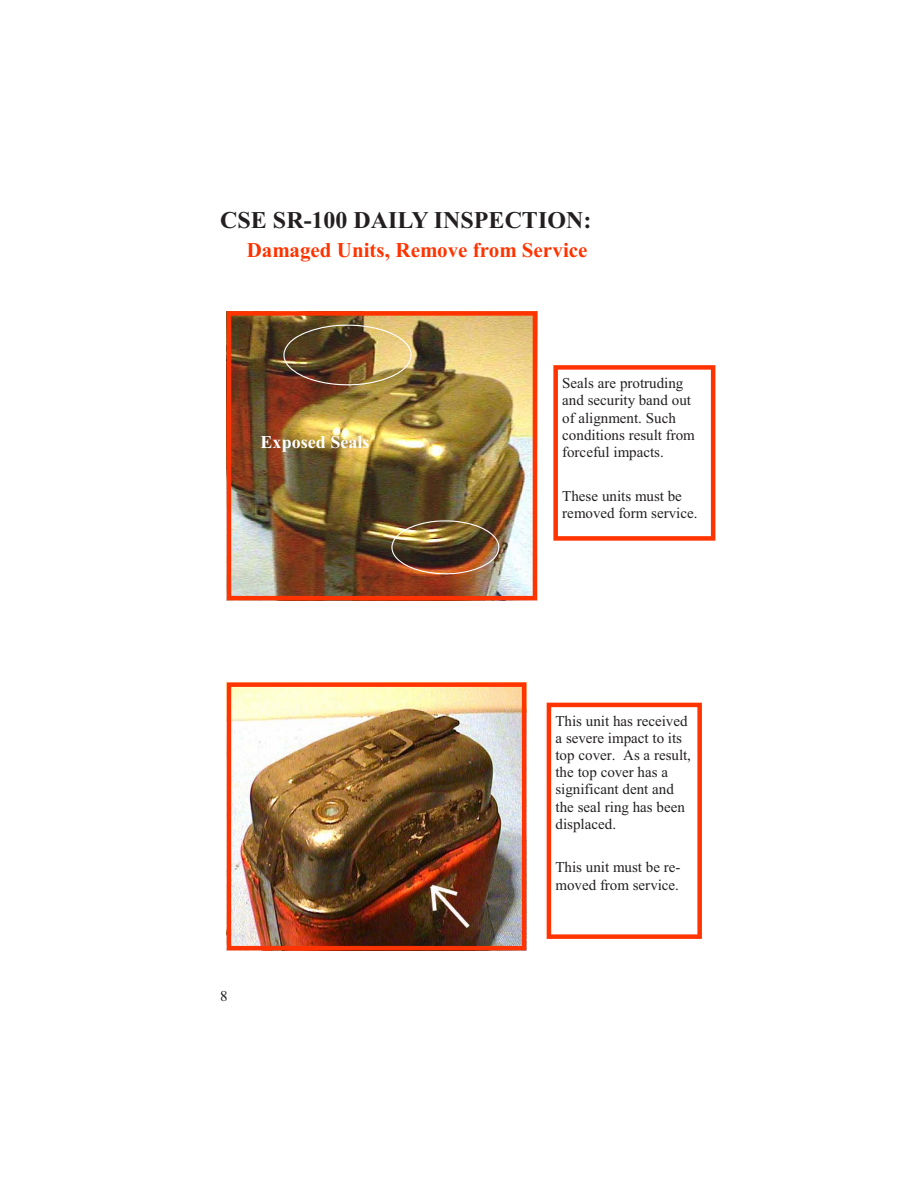
<style>
.page{position:relative;width:918px;height:1188px;background:#fff}
.page>*{position:absolute;margin:0;border:0;box-sizing:border-box;transform-origin:0 0}
.t1{font:700 24px "Times New Roman";color:#231f20}
.t2{font:700 21px "Times New Roman";color:#f30}
.t3{font:700 18px "Times New Roman";color:#fff}
.t4{font:15px/17.1px "Times New Roman";color:#231f20}
</style>
<div class="page">
<img style="left:227px;top:311px;width:310px;height:289px">
<img style="left:283px;top:325px;width:129px;height:60px">
<img style="left:391px;top:520px;width:108px;height:54px">
<svg style="left:553px;top:365px;width:162px;height:176px"></svg>
<img style="left:227px;top:682px;width:299px;height:268px">
<svg style="left:547px;top:703px;width:155px;height:236px"></svg>
<h1 class="t1" style="left:220px;top:212px;width:373px">CSE SR-100 DAILY INSPECTION:</h1>
<h2 class="t2" style="left:247px;top:243px;width:342px">Damaged Units, Remove from Service</h2>
<p class="t3" style="left:261px;top:436px;width:110px">Exposed Seals</p>
<p class="t4" style="left:220px;top:989px;width:9px">8</p>
<p class="t4" style="left:562px;top:376px;width:134px">Seals are protruding and security band out of alignment. Such conditions result from forceful impacts.</p>
<p class="t4" style="left:562px;top:488px;width:137px">These units must be removed form service.</p>
<p class="t4" style="left:555px;top:714px;width:137px">This unit has received a severe impact to its top cover. As a result, the top cover has a significant dent and the seal ring has been displaced.</p>
<p class="t4" style="left:555px;top:860px;width:127px">This unit must be re&shy;moved from service.</p>
</div>
